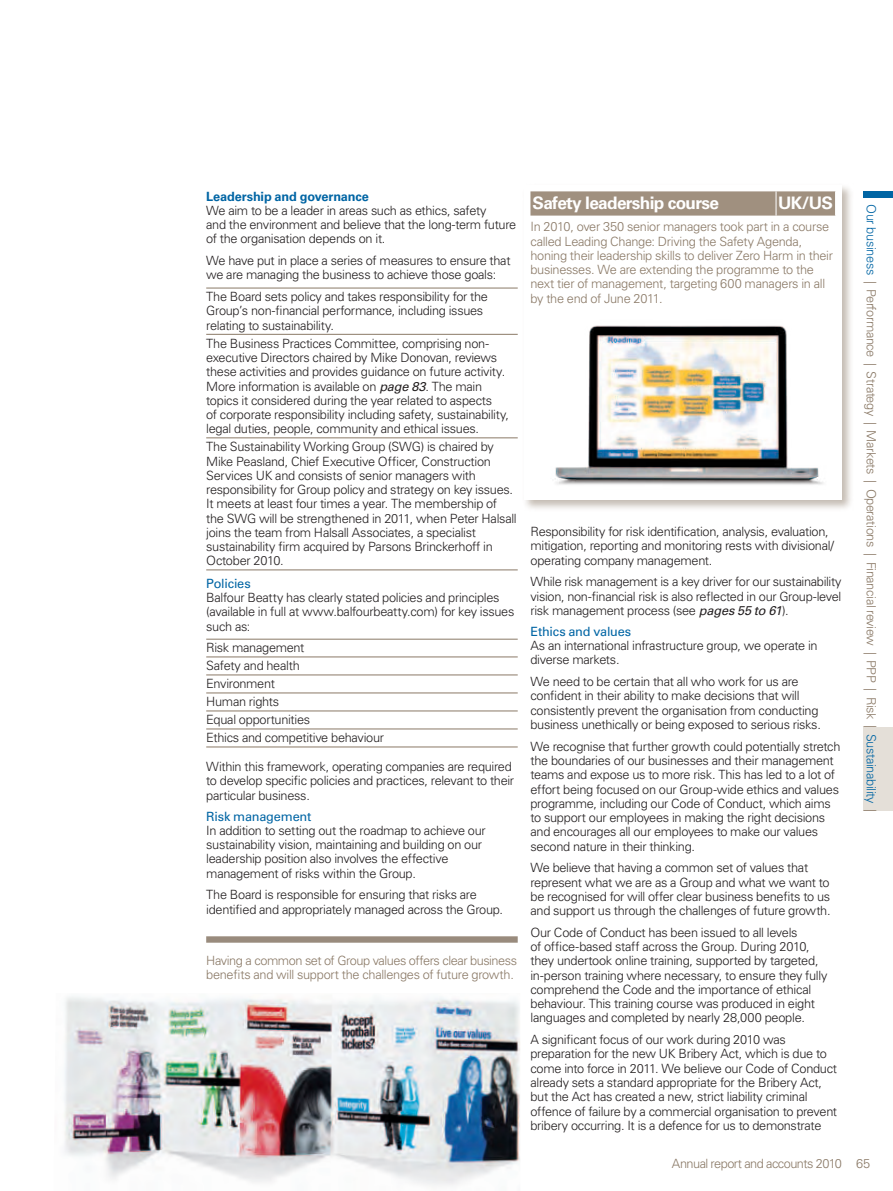
<style>
.page{position:relative;width:893px;height:1191px;background:#fff}
.page>*{position:absolute;margin:0;border:0;box-sizing:border-box;transform-origin:0 0}
.t1{font:700 17.25px "Univers LT Std";letter-spacing:-.04em;color:#fff}
.t2{font:300 12.75px/14.2px "Univers LT Std";letter-spacing:-.025em;color:#231f20}
.t3{font:300 12.75px/14.2px "Univers LT Std";letter-spacing:-.025em;color:#8a7966}
.t4{font:12.75px "Univers LT Std";letter-spacing:-.015em;color:#0065a4}
.t5{font:700 12.75px "Univers LT Std";letter-spacing:-.01em;color:#0065a4}
.s1{font-weight:400;font-style:italic}
.s2{color:#0065a4}
</style>
<div class="page">
<div style="left:863px;top:727px;width:30px;height:83px;background:#e4dfd8"></div>
<div style="left:863px;top:191px;width:30px;height:6px;background:#0065a4"></div>
<div style="left:522px;top:182px;width:332px;height:329px;background:#8a7966;opacity:.5"></div>
<div style="left:524px;top:185px;width:318px;height:315px;background:#fff"></div>
<svg style="left:530px;top:191px;width:306px;height:25px;background:#a39484"></svg>
<hr style="left:206px;top:288px;width:312px;height:1px;background:#8a7966">
<hr style="left:206px;top:334px;width:312px;height:1px;background:#8a7966">
<hr style="left:206px;top:437px;width:312px;height:1px;background:#8a7966">
<hr style="left:206px;top:569px;width:312px;height:1px;background:#8a7966">
<hr style="left:206px;top:639px;width:312px;height:1px;background:#8a7966">
<hr style="left:206px;top:656px;width:312px;height:1px;background:#8a7966">
<hr style="left:206px;top:674px;width:312px;height:1px;background:#8a7966">
<hr style="left:206px;top:692px;width:312px;height:1px;background:#8a7966">
<hr style="left:206px;top:710px;width:312px;height:1px;background:#8a7966">
<hr style="left:206px;top:728px;width:312px;height:1px;background:#8a7966">
<hr style="left:206px;top:746px;width:312px;height:1px;background:#8a7966">
<div style="left:206px;top:936px;width:312px;height:6px;background:#998b7d"></div>
<img style="left:64px;top:996px;width:456px;height:190px">
<img style="left:555px;top:325px;width:268px;height:160px">
<p class="t5" style="left:206px;top:191px;width:164px">Leadership and governance</p>
<p class="t2" style="left:206px;top:205px;width:311px">We aim to be a leader in areas such as ethics, safety<br>and the environment and believe that the long-term future of the organisation depends on it.</p>
<p class="t2" style="left:206px;top:255px;width:306px">We have put in place a series of measures to ensure that we are managing the business to achieve those goals:</p>
<p class="t2" style="left:206px;top:291px;width:283px">The Board sets policy and takes responsibility for the<br>Group’s non-financial performance, including issues relating to sustainability.</p>
<p class="t2" style="left:206px;top:337px;width:304px">The Business Practices Committee, comprising non&shy;executive Directors chaired by Mike Donovan, reviews these activities and provides guidance on future activity.<br>More information is available on <span class="s1">page 83</span>. The main topics it considered during the year related to aspects<br>of corporate responsibility including safety, sustainability, legal duties, people, community and ethical issues.</p>
<p class="t2" style="left:206px;top:441px;width:312px">The Sustainability Working Group (SWG) is chaired by Mike Peasland, Chief Executive Officer, Construction Services UK and consists of senior managers with responsibility for Group policy and strategy on key issues.<br>It meets at least four times a year. The membership of the SWG will be strengthened in 2011, when Peter Halsall joins the team from Halsall Associates, a specialist sustainability firm acquired by Parsons Brinckerhoff in October 2010.</p>
<p class="t4" style="left:206px;top:578px;width:46px">Policies</p>
<p class="t2" style="left:206px;top:592px;width:310px">Balfour Beatty has clearly stated policies and principles (available in full at www.balfourbeatty.com) for key issues such as:</p>
<p class="t2" style="left:206px;top:640px;width:179px;line-height:18px">Risk management<br>Safety and health<br>Environment<br>Human rights<br>Equal opportunities<br>Ethics and competitive behaviour</p>
<p class="t2" style="left:206px;top:760px;width:309px">Within this framework, operating companies are required to develop specific policies and practices, relevant to their particular business.</p>
<p class="t4" style="left:206px;top:811px;width:107px">Risk management</p>
<p class="t2" style="left:206px;top:824px;width:281px">In addition to setting out the roadmap to achieve our sustainability vision, maintaining and building on our leadership position also involves the effective management of risks within the Group.</p>
<p class="t2" style="left:206px;top:889px;width:298px">The Board is responsible for ensuring that risks are identified and appropriately managed across the Group.</p>
<p class="t3" style="left:206px;top:954px;width:312px">Having a common set of Group values offers clear business benefits and will support the challenges of future growth.</p>
<h1 class="t1" style="left:533px;top:196px;width:188px">Safety leadership course</h1>
<h1 class="t1" style="left:778px;top:196px;width:56px">UK/US</h1>
<p class="t3" style="left:530px;top:221px;width:304px">In 2010, over 350 senior managers took part in a course called Leading Change: Driving the Safety Agenda, honing their leadership skills to deliver Zero Harm in their businesses. We are extending the programme to the next tier of management, targeting 600 managers in all by the end of June 2011.</p>
<p class="t2" style="left:530px;top:526px;width:306px">Responsibility for risk identification, analysis, evaluation, mitigation, reporting and monitoring rests with divisional/ operating company management.</p>
<p class="t2" style="left:530px;top:576px;width:313px;text-align:justify">While risk management is a key driver for our sustainability vision, non-financial risk is also reflected in our Group-level risk management process (see <span class="s1">pages 55 to 61</span>).</p>
<p class="t4" style="left:530px;top:626px;width:102px">Ethics and values</p>
<p class="t2" style="left:530px;top:640px;width:289px">As an international infrastructure group, we operate in diverse markets.</p>
<p class="t2" style="left:530px;top:676px;width:292px">We need to be certain that all who work for us are confident in their ability to make decisions that will consistently prevent the organisation from conducting business unethically or being exposed to serious risks.</p>
<p class="t2" style="left:530px;top:740px;width:312px">We recognise that further growth could potentially stretch the boundaries of our businesses and their management teams and expose us to more risk. This has led to a lot of effort being focused on our Group-wide ethics and values programme, including our Code of Conduct, which aims to support our employees in making the right decisions and encourages all our employees to make our values second nature in their thinking.</p>
<p class="t2" style="left:530px;top:862px;width:302px">We believe that having a common set of values that represent what we are as a Group and what we want to be recognised for will offer clear business benefits to us and support us through the challenges of future growth.</p>
<p class="t2" style="left:530px;top:926px;width:298px">Our Code of Conduct has been issued to all levels<br>of office-based staff across the Group. During 2010, they undertook online training, supported by targeted, in-person training where necessary, to ensure they fully comprehend the Code and the importance of ethical behaviour. This training course was produced in eight languages and completed by nearly 28,000 people.</p>
<p class="t2" style="left:530px;top:1034px;width:308px">A significant focus of our work during 2010 was preparation for the new UK Bribery Act, which is due to come into force in 2011. We believe our Code of Conduct already sets a standard appropriate for the Bribery Act, but the Act has created a new, strict liability criminal offence of failure by a commercial organisation to prevent bribery occurring. It is a defence for us to demonstrate</p>
<p class="t3" style="left:877px;top:204px;width:609px;rotate:90deg"><span class="s2">Our business</span> | Performance | Strategy | Markets | Operations | Financial review | PPP | Risk | <span class="s2">Sustainability</span> |</p>
<p class="t3" style="left:672px;top:1158px;width:200px">Annual report and accounts 2010 65</p>
</div>
